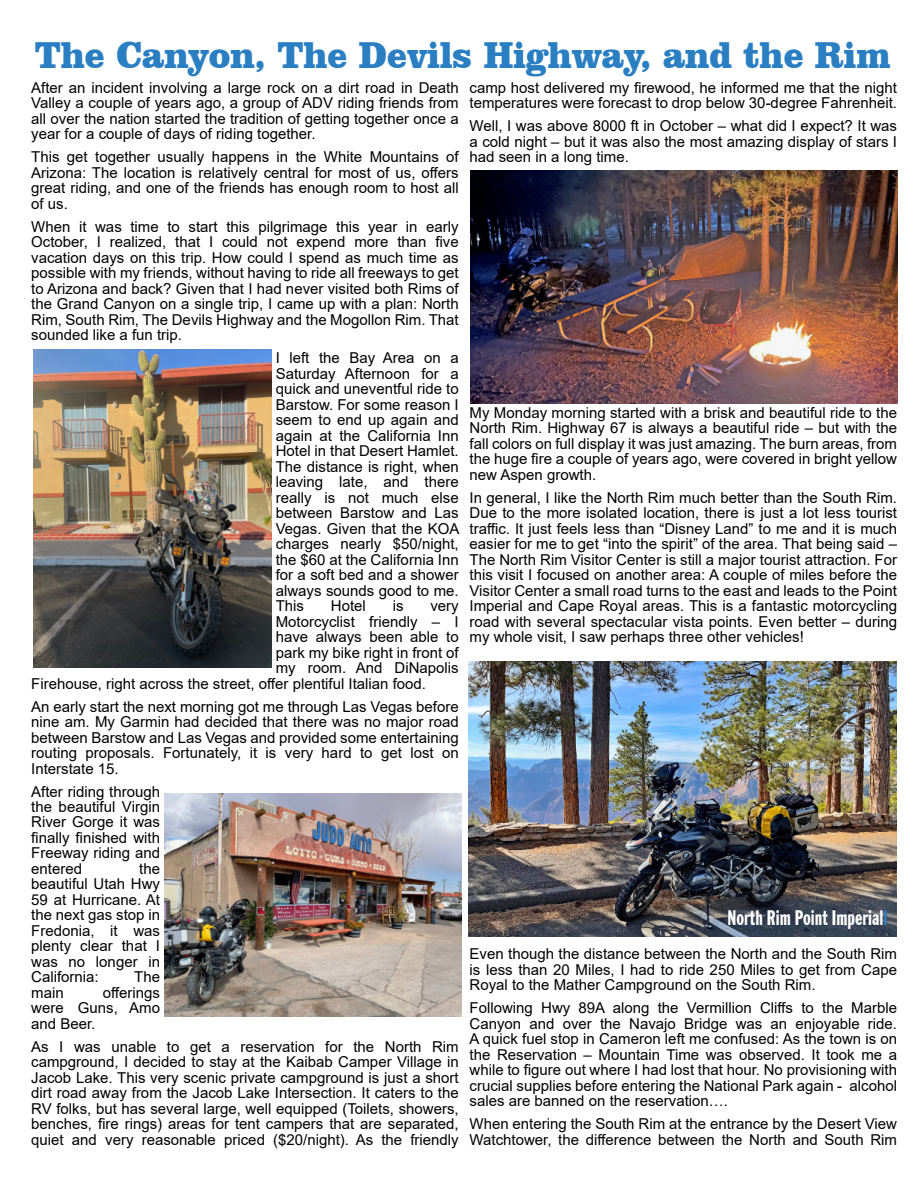
<style>
.page{position:relative;width:918px;height:1188px;background:#fff}
.page>*{position:absolute;margin:0;border:0;box-sizing:border-box;transform-origin:0 0}
.t1{font:900 38.4px "Clarendon BT";color:#2a7fc2;scale:.91 1}
.t2{font:extra-condensed 21px "Franklin Gothic BT";color:#fff}
.t3{font:15px/15.5px "Arial";color:#000;text-align:justify}
.s1{color:#2a7fc2}
</style>
<div class="page">
<img style="left:33px;top:350px;width:238px;height:317px">
<img style="left:164px;top:794px;width:298px;height:223px">
<img style="left:470px;top:171px;width:427px;height:232px">
<img style="left:469px;top:661px;width:428px;height:276px">
<h1 class="t1" style="left:35px;top:38px;width:942px">The Canyon, The Devils Highway, and the Rim</h1>
<p class="t3" style="left:31px;top:81px;width:429px">After an incident involving a large rock on a dirt road in Death Valley a couple of years ago, a group of ADV riding friends from all over the nation started the tradition of getting together once a year for a couple of days of riding together.</p>
<p class="t3" style="left:31px;top:151px;width:429px">This get together usually happens in the White Mountains of Arizona: The location is relatively central for most of us, offers great riding, and one of the friends has enough room to host all of us.</p>
<p class="t3" style="left:31px;top:220px;width:429px">When it was time to start this pilgrimage this year in early October, I realized, that I could not expend more than five vacation days on this trip. How could I spend as much time as possible with my friends, without having to ride all freeways to get to Arizona and back? Given that I had never visited both Rims of the Grand Canyon on a single trip, I came up with a plan: North Rim, South Rim, The Devils Highway and the Mogollon Rim. That sounded like a fun trip.</p>
<p class="t3" style="left:276px;top:352px;width:185px">I left the Bay Area on a Saturday Afternoon for a quick and uneventful ride to Barstow. For some reason I seem to end up again and again at the California Inn Hotel in that Desert Hamlet.<br>The distance is right, when leaving late, and there really is not much else between Barstow and Las Vegas. Given that the KOA charges nearly $50/night, the $60 at the California Inn for a soft bed and a shower always sounds good to me.<br>This</p>
<p class="t3" style="left:331px;top:600px;width:37px">Hotel</p>
<p class="t3" style="left:393px;top:600px;width:12px">is</p>
<p class="t3" style="left:430px;top:600px;width:30px">very</p>
<p class="t3" style="left:276px;top:615px;width:185px">Motorcyclist friendly – I</p>
<p class="t3" style="left:276px;top:630px;width:185px">have always been able to</p>
<p class="t3" style="left:276px;top:646px;width:185px">park my bike right in front of</p>
<p class="t3" style="left:276px;top:661px;width:185px">my room. And DiNapolis</p>
<p class="t3" style="left:31px;top:677px;width:396px">Firehouse, right across the street, offer plentiful Italian food.</p>
<p class="t3" style="left:31px;top:700px;width:429px">An early start the next morning got me through Las Vegas before nine am. My Garmin had decided that there was no major road between Barstow and Las Vegas and provided some entertaining routing proposals. Fortunately, it is very hard to get lost on Interstate 15.</p>
<p class="t3" style="left:31px;top:785px;width:130px">After riding through the beautiful Virgin River Gorge it was finally finished with Freeway riding and entered</p>
<p class="t3" style="left:31px;top:862px;width:130px;text-indent:108px">the beautiful Utah Hwy 59 at Hurricane. At the next gas stop in Fredonia, it was plenty clear that I was no longer in California:</p>
<p class="t3" style="left:134px;top:971px;width:27px">The</p>
<p class="t3" style="left:31px;top:986px;width:130px;text-indent:72px">offerings were Guns, Amo and Beer.</p>
<p class="t3" style="left:31px;top:1040px;width:429px">As I was unable to get a reservation for the North Rim campground, I decided to stay at the Kaibab Camper Village in Jacob Lake. This very scenic private campground is just a short dirt road away from the Jacob Lake Intersection. It caters to the RV folks, but has several large, well equipped (Toilets, showers, benches, fire rings) areas for tent campers that are separated, quiet and very reasonable priced ($20/night). As the friendly</p>
<p class="t3" style="left:31px;top:986px;width:34px">main</p>
<p class="t3" style="left:470px;top:81px;width:429px">camp host delivered my firewood, he informed me that the night temperatures were forecast to drop below 30-degree Fahrenheit.</p>
<p class="t3" style="left:470px;top:120px;width:429px">Well, I was above 8000 ft in October – what did I expect? It was a cold night – but it was also the most amazing display of stars I had seen in a long time.</p>
<p class="t3" style="left:470px;top:406px;width:429px">My Monday morning started with a brisk and beautiful ride to the North Rim. Highway 67 is always a beautiful ride – but with the fall colors on full display it was just amazing. The burn areas, from the huge fire a couple of years ago, were covered in bright yellow new Aspen growth.</p>
<p class="t3" style="left:470px;top:491px;width:429px">In general, I like the North Rim much better than the South Rim.<br>Due to the more isolated location, there is just a lot less tourist traffic. It just feels less than “Disney Land” to me and it is much easier for me to get “into the spirit” of the area. That being said – The North Rim Visitor Center is still a major tourist attraction. For this visit I focused on another area: A couple of miles before the Visitor Center a small road turns to the east and leads to the Point Imperial and Cape Royal areas. This is a fantastic motorcycling road with several spectacular vista points. Even better – during my whole visit, I saw perhaps three other vehicles!</p>
<h2 class="t2" style="left:727px;top:909px;width:161px">North Rim Point Imperial<span class="s1">l</span></h2>
<p class="t3" style="left:470px;top:948px;width:429px">Even though the distance between the North and the South Rim is less than 20 Miles, I had to ride 250 Miles to get from Cape Royal to the Mather Campground on the South Rim.</p>
<p class="t3" style="left:470px;top:1002px;width:429px">Following Hwy 89A along the Vermillion Cliffs to the Marble Canyon and over the Navajo Bridge was an enjoyable ride.<br>A quick fuel stop in Cameron left me confused: As the town is on the Reservation – Mountain Time was observed. It took me a while to figure out where I had lost that hour. No provisioning with crucial supplies before entering the National Park again - alcohol sales are banned on the reservation….</p>
<p class="t3" style="left:470px;top:1118px;width:429px">When entering the South Rim at the entrance by the Desert View<br>Watchtower, the difference between the North and South Rim</p>
</div>
